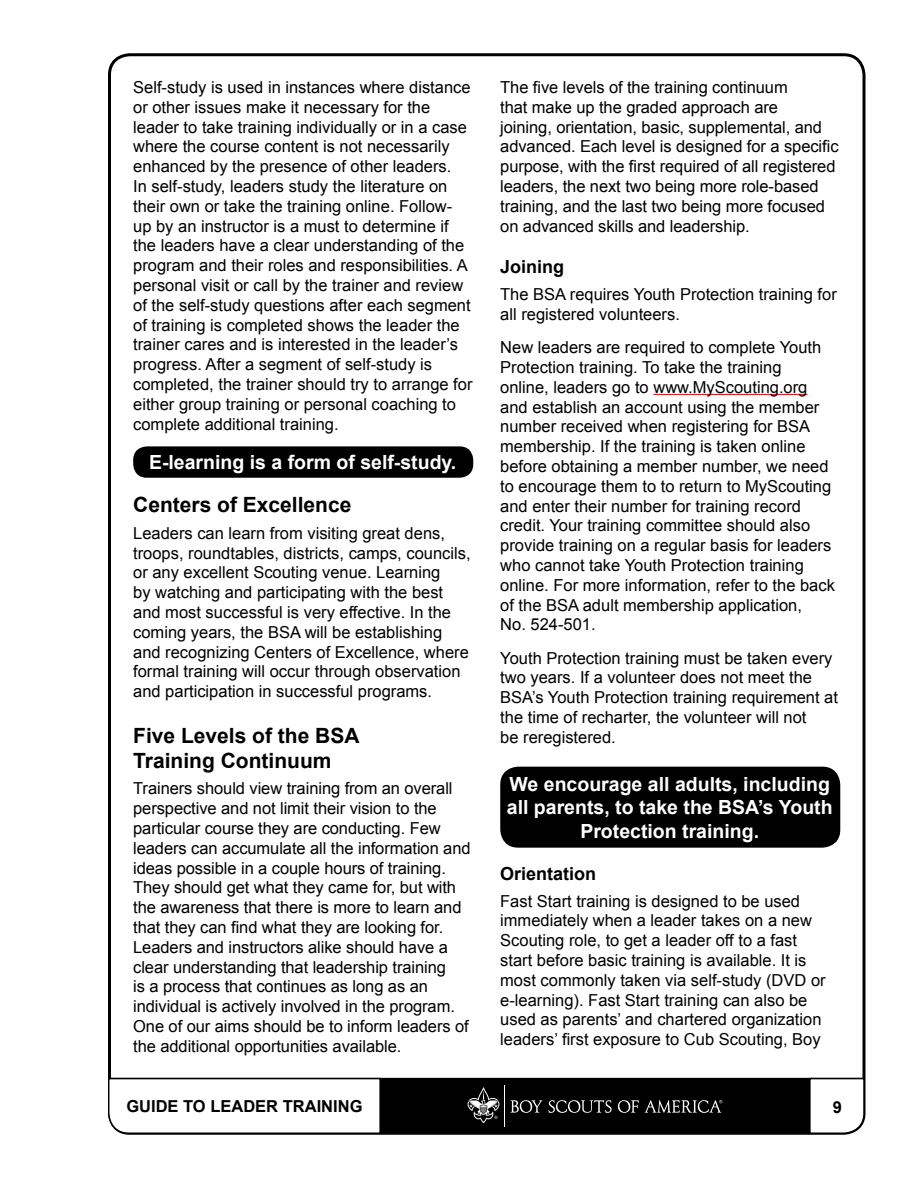
<style>
.page{position:relative;width:918px;height:1188px;background:#fff}
.page>*{position:absolute;margin:0;border:0;box-sizing:border-box;transform-origin:0 0}
.t1{font:700 21px/25.2px "Arial";color:#000}
.t2{font:700 19.5px/23.4px "Arial";color:#fff;text-align:center}
.t3{font:700 18px "Arial";color:#000}
.t4{font:16.5px/19.8px "Arial";color:#000}
.t5{font:700 16.5px "Arial";color:#000}
</style>
<div class="page">
<div style="left:133px;top:446px;width:340px;height:32px;background:#000;border-radius:13px"></div>
<hr style="left:653px;top:394px;width:154px;height:1px;background:#d2232a">
<div style="left:500px;top:767px;width:340px;height:81px;background:#000;border-radius:18px"></div>
<svg style="left:108px;top:1077px;width:758px;height:58px"></svg>
<p class="t4" style="left:133px;top:77px;width:341px">Self-study is used in instances where distance or other issues make it necessary for the leader to take training individually or in a case where the course content is not necessarily enhanced by the presence of other leaders.<br>In self-study, leaders study the literature on their own or take the training online. Follow&shy;up by an instructor is a must to determine if the leaders have a clear understanding of the program and their roles and responsibilities. A personal visit or call by the trainer and review of the self-study questions after each segment of training is completed shows the leader the trainer cares and is interested in the leader’s progress. After a segment of self-study is completed, the trainer should try to arrange for either group training or personal coaching to complete additional training.</p>
<p class="t2" style="left:149px;top:451px;width:309px">E-learning is a form of self-study.</p>
<p class="t1" style="left:133px;top:493px;width:220px">Centers of Excellence</p>
<p class="t4" style="left:133px;top:523px;width:339px">Leaders can learn from visiting great dens, troops, roundtables, districts, camps, councils, or any excellent Scouting venue. Learning<br>by watching and participating with the best and most successful is very effective. In the coming years, the BSA will be establishing and recognizing Centers of Excellence, where formal training will occur through observation and participation in successful programs.</p>
<p class="t1" style="left:133px;top:723px;width:213px">Five Levels of the BSA<br>Training Continuum</p>
<p class="t4" style="left:133px;top:779px;width:339px">Trainers should view training from an overall perspective and not limit their vision to the particular course they are conducting. Few leaders can accumulate all the information and ideas possible in a couple hours of training.<br>They should get what they came for, but with the awareness that there is more to learn and that they can find what they are looking for.<br>Leaders and instructors alike should have a clear understanding that leadership training<br>is a process that continues as long as an individual is actively involved in the program.<br>One of our aims should be to inform leaders of the additional opportunities available.</p>
<p class="t4" style="left:500px;top:77px;width:340px">The five levels of the training continuum<br>that make up the graded approach are<br>joining, orientation, basic, supplemental, and advanced. Each level is designed for a specific purpose, with the first required of all registered leaders, the next two being more role-based training, and the last two being more focused on advanced skills and leadership.</p>
<p class="t3" style="left:500px;top:255px;width:66px">Joining</p>
<p class="t4" style="left:500px;top:284px;width:338px">The BSA requires Youth Protection training for all registered volunteers.</p>
<p class="t4" style="left:500px;top:338px;width:336px">New leaders are required to complete Youth Protection training. To take the training<br>online, leaders go to www.MyScouting.org and establish an account using the member number received when registering for BSA membership. If the training is taken online before obtaining a member number, we need to encourage them to to return to MyScouting and enter their number for training record credit. Your training committee should also provide training on a regular basis for leaders who cannot take Youth Protection training online. For more information, refer to the back of the BSA adult membership application,<br>No. 524-501.</p>
<p class="t4" style="left:500px;top:648px;width:339px">Youth Protection training must be taken every two years. If a volunteer does not meet the BSA’s Youth Protection training requirement at the time of recharter, the volunteer will not<br>be reregistered.</p>
<p class="t2" style="left:507px;top:773px;width:327px">We encourage all adults, including all parents, to take the BSA’s Youth<br>Protection training.</p>
<p class="t3" style="left:500px;top:862px;width:98px">Orientation</p>
<p class="t4" style="left:500px;top:891px;width:327px">Fast Start training is designed to be used immediately when a leader takes on a new Scouting role, to get a leader off to a fast start before basic training is available. It is most commonly taken via self-study (DVD or e-learning). Fast Start training can also be used as parents’ and chartered organization leaders’ first exposure to Cub Scouting, Boy</p>
<p class="t5" style="left:126px;top:1096px;width:235px">guide to leader training</p>
<p class="t5" style="left:833px;top:1096px;width:11px">9</p>
</div>
